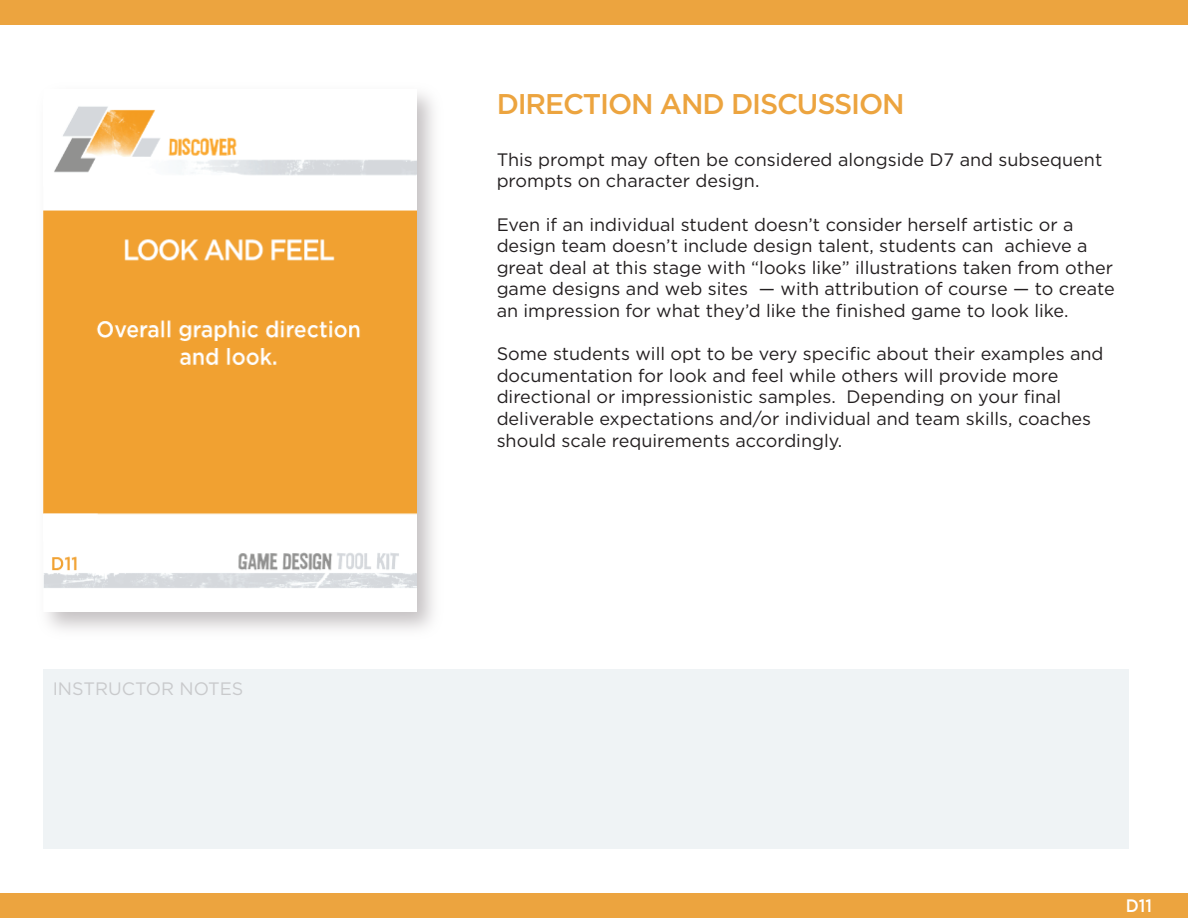
<style>
.page{position:relative;width:1188px;height:918px;background:#fff}
.page>*{position:absolute;margin:0;border:0;box-sizing:border-box;transform-origin:0 0}
.t1{font:500 28.5px "Gotham";letter-spacing:-.04em;color:#eca43f}
.t2{font:18px/21.6px "Gotham";color:#231f20}
.t3{font:18px "Gotham";color:#c9cacc}
.t4{font:500 18px "Gotham";color:#fff;scale:.93 1}
</style>
<div class="page">
<div style="left:43px;top:669px;width:1086px;height:180px;background:#eff3f5"></div>
<img style="left:47px;top:93px;width:387px;height:537px">
<img style="left:43px;top:93px;width:373px;height:519px">
<div style="left:0;top:893px;width:1188px;height:25px;background:#eca43f"></div>
<div style="left:0;top:0;width:1188px;height:25px;background:#eca43f"></div>
<p class="t3" style="left:53px;top:679px;width:192px">INSTRUCTOR NOTES</p>
<p class="t1" style="left:497px;top:87px;width:409px">DIRECTION AND DISCUSSION</p>
<p class="t2" style="left:497px;top:148px;width:607px">This prompt may often be considered alongside D7 and subsequent prompts on character design.</p>
<p class="t2" style="left:497px;top:213px;width:619px">Even if an individual student doesn’t consider herself artistic or a design team doesn’t include design talent, students can achieve a great deal at this stage with “looks like” illustrations taken from other game designs and web sites — with attribution of course — to create an impression for what they’d like the finished game to look like.</p>
<p class="t2" style="left:497px;top:343px;width:608px">Some students will opt to be very specific about their examples and documentation for look and feel while others will provide more directional or impressionistic samples. Depending on your final deliverable expectations and/or individual and team skills, coaches should scale requirements accordingly.</p>
<p class="t4" style="left:1126px;top:896px;width:30px">D11</p>
</div>
